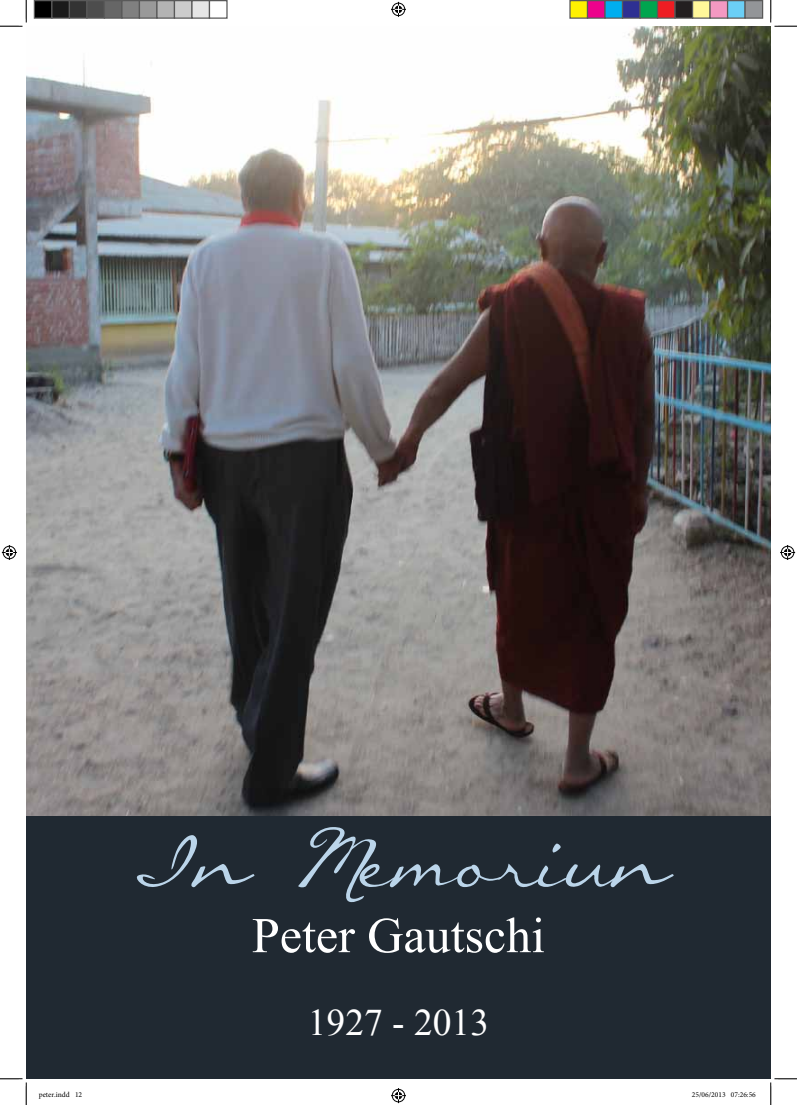
<style>
.page{position:relative;width:797px;height:1105px;background:#fff}
.page>*{position:absolute;margin:0;border:0;box-sizing:border-box;transform-origin:0 0}
.t1{font:100px "Callie Hand";color:#bbd5ea}
.t2{font:50px "Times New Roman";color:#fff}
.t3{font:37.5px "Times New Roman";color:#fff}
.t4{font:7.5px "Minion Pro";color:#000}
</style>
<div class="page">
<div style="left:26px;top:809px;width:744px;height:270px;background:#202932"></div>
<img style="left:26px;top:26px;width:744px;height:790px">
<svg style="left:0;top:0;width:27px;height:27px"></svg>
<svg style="left:0;top:1078px;width:27px;height:27px"></svg>
<svg style="left:770px;top:0;width:27px;height:27px"></svg>
<svg style="left:770px;top:1078px;width:27px;height:27px"></svg>
<svg style="left:391px;top:2px;width:15px;height:15px"></svg>
<svg style="left:391px;top:1088px;width:15px;height:15px"></svg>
<svg style="left:2px;top:545px;width:15px;height:15px"></svg>
<svg style="left:780px;top:545px;width:15px;height:15px"></svg>
<div style="left:34px;top:1px;width:18px;height:17px;background:#000"></div>
<div style="left:34px;top:0;width:18px;height:19px;border:1px solid #595959"></div>
<div style="left:52px;top:1px;width:17px;height:17px;background:#1a1a1a"></div>
<div style="left:51px;top:0;width:19px;height:19px;border:1px solid #595959"></div>
<div style="left:69px;top:1px;width:18px;height:17px;background:#333"></div>
<div style="left:69px;top:0;width:19px;height:19px;border:1px solid #595959"></div>
<div style="left:87px;top:1px;width:17px;height:17px;background:#4d4d4d"></div>
<div style="left:86px;top:0;width:19px;height:19px;border:1px solid #595959"></div>
<div style="left:104px;top:1px;width:18px;height:17px;background:#666"></div>
<div style="left:104px;top:0;width:18px;height:19px;border:1px solid #595959"></div>
<div style="left:122px;top:1px;width:17px;height:17px;background:#808080"></div>
<div style="left:121px;top:0;width:19px;height:19px;border:1px solid #595959"></div>
<div style="left:139px;top:1px;width:18px;height:17px;background:#999"></div>
<div style="left:139px;top:0;width:19px;height:19px;border:1px solid #595959"></div>
<div style="left:157px;top:1px;width:17px;height:17px;background:#b3b3b3"></div>
<div style="left:156px;top:0;width:19px;height:19px;border:1px solid #595959"></div>
<div style="left:174px;top:1px;width:18px;height:17px;background:#ccc"></div>
<div style="left:174px;top:0;width:18px;height:19px;border:1px solid #595959"></div>
<div style="left:192px;top:1px;width:17px;height:17px;background:#e6e6e6"></div>
<div style="left:191px;top:0;width:19px;height:19px;border:1px solid #595959"></div>
<div style="left:209px;top:0;width:19px;height:19px;border:1px solid #595959"></div>
<div style="left:570px;top:1px;width:17px;height:17px;background:#fff101"></div>
<div style="left:569px;top:0;width:19px;height:19px;border:1px solid #595959"></div>
<div style="left:587px;top:1px;width:18px;height:17px;background:#ed028c"></div>
<div style="left:587px;top:0;width:18px;height:19px;border:1px solid #595959"></div>
<div style="left:605px;top:1px;width:17px;height:17px;background:#00aeef"></div>
<div style="left:604px;top:0;width:19px;height:19px;border:1px solid #595959"></div>
<div style="left:622px;top:1px;width:18px;height:17px;background:#2e3092"></div>
<div style="left:622px;top:0;width:18px;height:19px;border:1px solid #595959"></div>
<div style="left:640px;top:1px;width:17px;height:17px;background:#00a54f"></div>
<div style="left:639px;top:0;width:19px;height:19px;border:1px solid #595959"></div>
<div style="left:657px;top:1px;width:18px;height:17px;background:#ee1d23"></div>
<div style="left:657px;top:0;width:18px;height:19px;border:1px solid #595959"></div>
<div style="left:675px;top:1px;width:17px;height:17px;background:#231f20"></div>
<div style="left:674px;top:0;width:19px;height:19px;border:1px solid #595959"></div>
<div style="left:692px;top:1px;width:18px;height:17px;background:#fff79a"></div>
<div style="left:692px;top:0;width:18px;height:19px;border:1px solid #595959"></div>
<div style="left:710px;top:1px;width:17px;height:17px;background:#f499c2"></div>
<div style="left:709px;top:0;width:19px;height:19px;border:1px solid #595959"></div>
<div style="left:727px;top:1px;width:18px;height:17px;background:#6bcff6"></div>
<div style="left:727px;top:0;width:18px;height:19px;border:1px solid #595959"></div>
<div style="left:745px;top:1px;width:17px;height:17px;background:#939598"></div>
<div style="left:744px;top:0;width:19px;height:19px;border:1px solid #595959"></div>
<h1 class="t1" style="left:127px;top:827px;width:544px">In Memoriun</h1>
<h2 class="t2" style="left:252px;top:902px;width:294px">Peter Gautschi</h2>
<h3 class="t3" style="left:308px;top:997px;width:183px">1927 - 2013</h3>
<p class="t4" style="left:39px;top:1090px;width:45px">peter.indd 12</p>
<p class="t4" style="left:692px;top:1090px;width:65px">25/06/2013 07:26:56</p>
</div>
